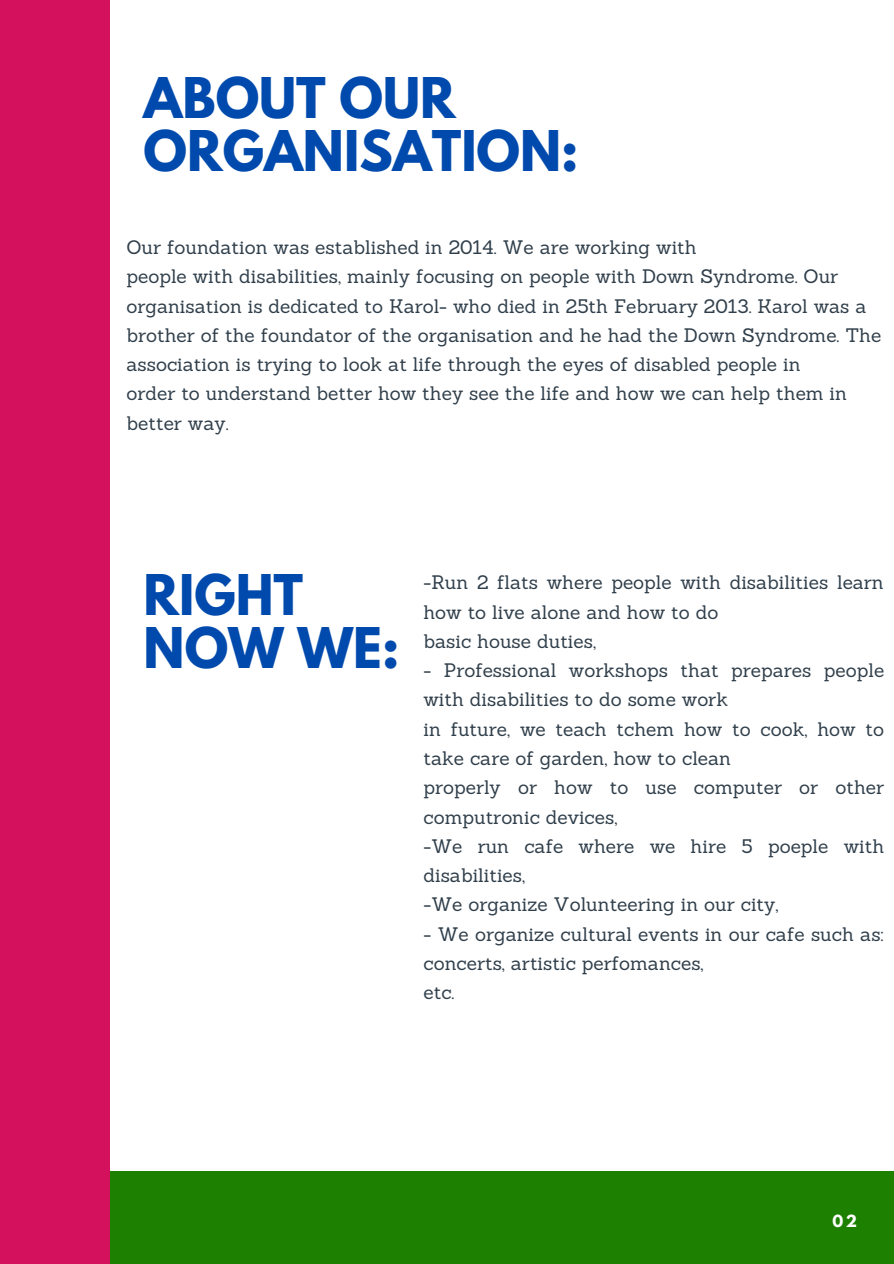
<style>
.page{position:relative;width:894px;height:1264px;background:#fff}
.page>*{position:absolute;margin:0;border:0;box-sizing:border-box;transform-origin:0 0}
.t1{font:700 49.65px/52.9px "League Spartan";color:#004aad}
.t2{font:19.05px/29.2px "Sanchez";color:#303f4b}
.t3{font:700 14.85px "League Spartan";color:#fff}
</style>
<div class="page">
<div style="left:0;top:1171px;width:893px;height:92px;background:#1d8000"></div>
<div style="left:0;top:0;width:109px;height:1263px;background:#d4115d"></div>
<h1 class="t1" style="left:143px;top:78px;width:436px">ABOUT OUR<br>ORGANISATION:</h1>
<p class="t2" style="left:126px;top:232px;width:756px">Our foundation was established in 2014. We are working with<br>people with disabilities, mainly focusing on people with Down Syndrome. Our organisation is dedicated to Karol- who died in 25th February 2013. Karol was a brother of the foundator of the organisation and he had the Down Syndrome. The association is trying to look at life through the eyes of disabled people in<br>order to understand better how they see the life and how we can help them in better way.</p>
<h1 class="t1" style="left:143px;top:575px;width:257px">RIGHT<br>NOW WE:</h1>
<p class="t2" style="left:423px;top:567px;width:461px">-Run 2 flats where people with disabilities learn how to live alone and how to do<br>basic house duties,</p>
<p class="t2" style="left:423px;top:655px;width:462px">- Professional workshops that prepares people with disabilities to do some work<br>in future, we teach tchem how to cook, how to take care of garden, how to clean<br>properly or how to use computer or other computronic devices,<br>-We run cafe where we hire 5 poeple with disabilities,<br>-We organize Volunteering in our city,</p>
<p class="t2" style="left:423px;top:919px;width:462px">- We organize cultural events in our cafe such as: concerts, artistic perfomances,<br>etc.</p>
<p class="t3" style="left:832px;top:1213px;width:26px">02</p>
</div>
